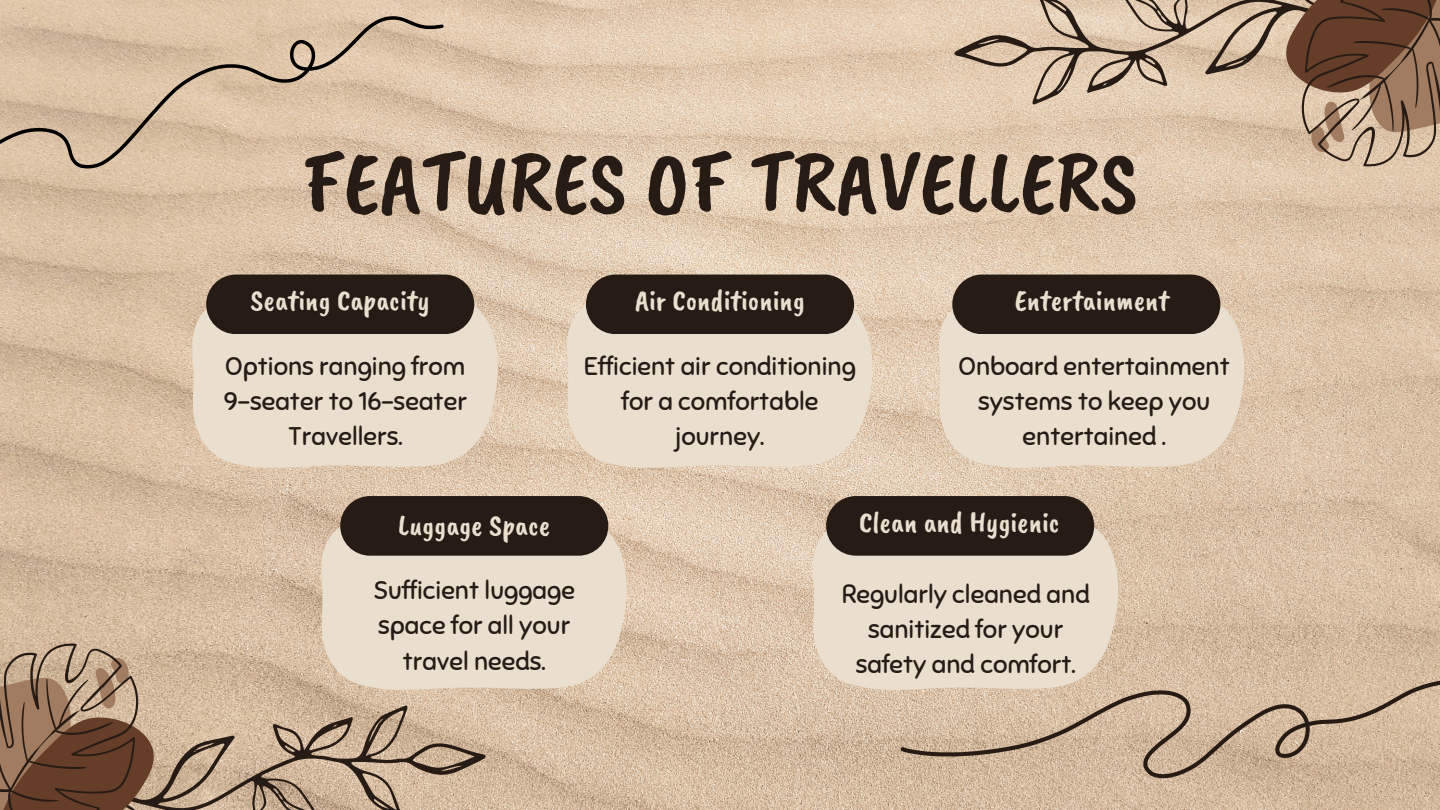
<style>
.page{position:relative;width:1440px;height:810px;background:#fff}
.page>*{position:absolute;margin:0;border:0;box-sizing:border-box;transform-origin:0 0}
.t1{font:89px "Caveat Brush";color:#271c15}
.t2{font:30px "Caveat Brush";color:#eadfcf}
.t3{font:25.5px/35.2px "Sniglet";color:#271c15;text-align:center}
</style>
<div class="page">
<img style="left:0;top:0;width:1440px;height:810px">
<svg style="left:192px;top:292px;width:307px;height:176px;background:#e8dccb"></svg>
<svg style="left:567px;top:292px;width:306px;height:176px;background:#e9ddcc"></svg>
<svg style="left:939px;top:292px;width:306px;height:176px;background:#e8dccb"></svg>
<div style="left:206px;top:275px;width:268px;height:59px;background:#271c15;border-radius:30px"></div>
<div style="left:586px;top:275px;width:268px;height:59px;background:#271c15;border-radius:30px"></div>
<div style="left:952px;top:275px;width:268px;height:59px;background:#271c15;border-radius:30px"></div>
<svg style="left:0;top:643px;width:486px;height:167px;background:#b0957c"></svg>
<svg style="left:954px;top:0;width:486px;height:167px;background:#bca38b"></svg>
<svg style="left:901px;top:680px;width:539px;height:98px;background:#c8af95"></svg>
<svg style="left:0;top:16px;width:444px;height:193px;background:#d5bca1"></svg>
<svg style="left:321px;top:514px;width:307px;height:176px;background:#e8dccb"></svg>
<svg style="left:812px;top:514px;width:307px;height:176px;background:#e8dccb"></svg>
<div style="left:340px;top:496px;width:268px;height:60px;background:#271c15;border-radius:30px"></div>
<div style="left:826px;top:496px;width:268px;height:60px;background:#271c15;border-radius:30px"></div>
<p class="t1" style="left:302px;top:126px;width:837px">FEATURES OF TRAVELLERS</p>
<p class="t2" style="left:635px;top:281px;width:171px">Air Conditioning</p>
<h2 class="t2" style="left:1015px;top:281px;width:155px">Entertainment</h2>
<p class="t2" style="left:251px;top:281px;width:181px">Seating Capacity</p>
<p class="t3" style="left:224px;top:349px;width:245px">Options ranging from<br>9-seater to 16-seater<br>Travellers.</p>
<h1 class="t3" style="left:584px;top:349px;width:274px">Efficient air conditioning for a comfortable journey.</h1>
<h2 class="t3" style="left:959px;top:349px;width:273px">Onboard entertainment systems to keep you entertained .</h2>
<p class="t2" style="left:859px;top:503px;width:202px">Clean and Hygienic</p>
<p class="t2" style="left:398px;top:506px;width:154px">Luggage Space</p>
<p class="t3" style="left:373px;top:573px;width:203px">Sufficient luggage space for all your travel needs.</p>
<h2 class="t3" style="left:842px;top:577px;width:250px">Regularly cleaned and sanitized for your safety and comfort.</h2>
</div>
